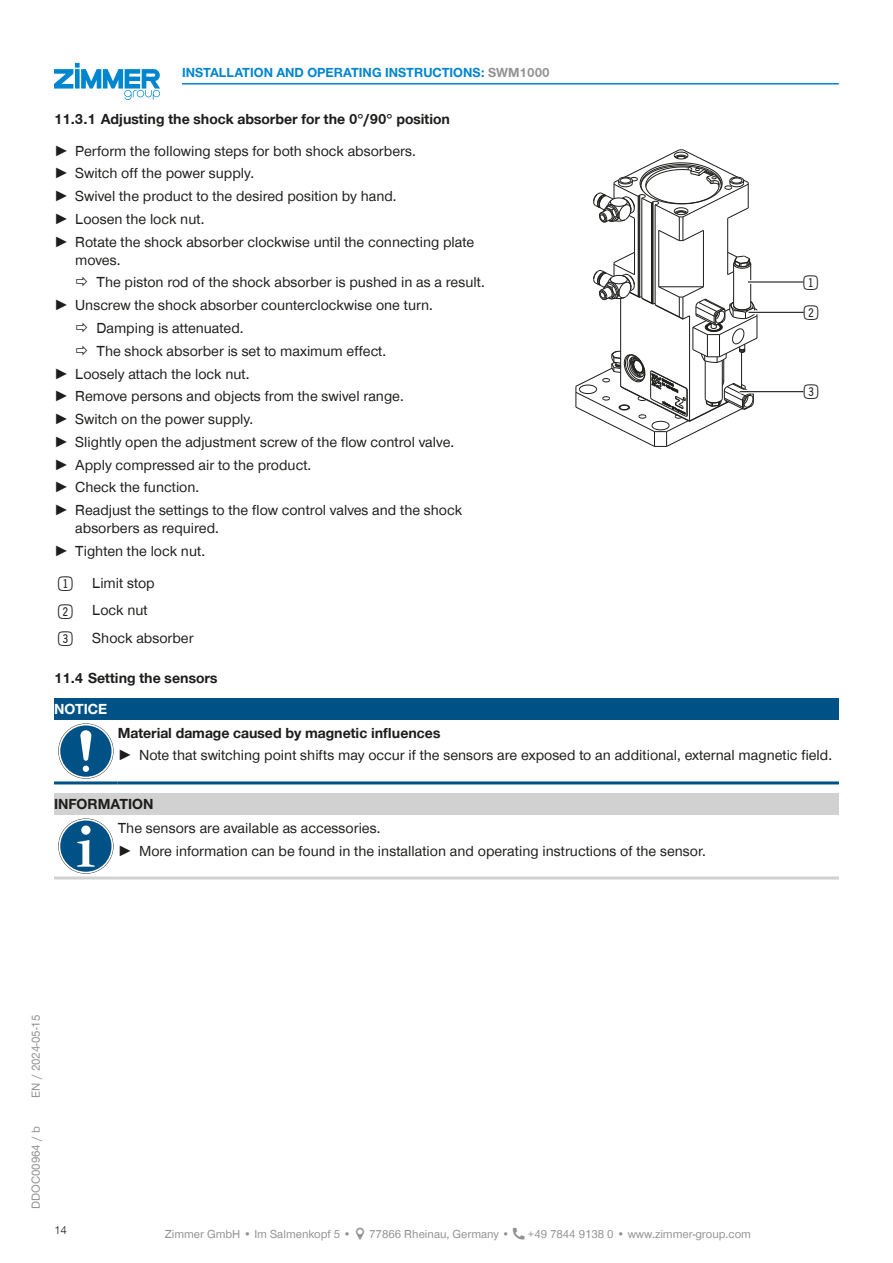
<style>
.page{position:relative;width:893px;height:1263px;background:#fff}
.page>*{position:absolute;margin:0;border:0;box-sizing:border-box;transform-origin:0 0}
.CB_AF_TD-Tabelle-linksbuendig{font:24px/30.3px "Double Digits Super Square";color:#1d1d1b}
.CB_AF_TD-Text{font:15px/18px "Zimmer Group Sans Global";color:#1d1d1b}
.CB_AF_TD-Text-2{font:700 15px "Zimmer Group Sans Global";color:#1d1d1b}
.CB_AF_TD-Tabelle-linksbuendig-2{font:15px "Zimmer Group Sans Global";color:#1d1d1b}
.CB_AF_TD-Signalwort{font:700 15px "Zimmer Group Sans Global";color:#1d1d1b}
.CB_AF_TD-Signalwort-2{font:700 15px "Zimmer Group Sans Global";color:#fff}
.CB_AF_TD-Kopfzeile{font:700 13.5px "Zimmer Group Sans Global";color:#0086ce}
.CB_AF_TD-Fusszeile{font:12px "Zimmer Group Sans Global";color:#939292}
.CB_AF_TD-Seitenrand{font:12px "Zimmer Group Sans";color:#939292}
.CB_AF_Seitenzahl_links{font:300 12px "Zimmer Group Sans";color:#1d1d1b}
.s1{color:#939292}
.s2{font-family:"Zimmer Group Sans"}
</style>
<div class="page">
<svg style="left:54px;top:63px;width:106px;height:37px"></svg>
<hr style="left:634px;top:218px;width:1px;height:57px;background:#1d1d1b">
<hr style="left:638px;top:196px;width:1px;height:100px;background:#1d1d1b">
<hr style="left:639px;top:195px;width:1px;height:102px;background:#1d1d1b">
<hr style="left:641px;top:198px;width:1px;height:100px;background:#1d1d1b">
<hr style="left:651px;top:203px;width:1px;height:100px;background:#1d1d1b">
<hr style="left:652px;top:203px;width:1px;height:101px;background:#1d1d1b">
<hr style="left:653px;top:202px;width:1px;height:102px;background:#1d1d1b">
<hr style="left:655px;top:205px;width:1px;height:100px;background:#1d1d1b">
<hr style="left:658px;top:230px;width:1px;height:57px;background:#1d1d1b">
<hr style="left:703px;top:230px;width:1px;height:57px;background:#1d1d1b">
<hr style="left:727px;top:218px;width:1px;height:57px;background:#1d1d1b">
<svg style="left:575px;top:251px;width:183px;height:196px"></svg>
<svg style="left:593px;top:149px;width:156px;height:92px"></svg>
<hr style="left:748px;top:280px;width:55px;height:4px;background:#fff">
<hr style="left:748px;top:281px;width:55px;height:2px;background:#1d1d1b">
<svg style="left:748px;top:310px;width:56px;height:4px"></svg>
<hr style="left:748px;top:312px;width:56px;height:1px;background:#1d1d1b">
<hr style="left:740px;top:390px;width:63px;height:3px;background:#fff">
<hr style="left:740px;top:391px;width:63px;height:1px;background:#1d1d1b">
<div style="left:54px;top:698px;width:785px;height:21px;background:#005286"></div>
<hr style="left:54px;top:781px;width:64px;height:3px;background:#005286">
<hr style="left:118px;top:781px;width:721px;height:3px;background:#005286">
<svg style="left:58px;top:723px;width:56px;height:56px"></svg>
<svg style="left:59px;top:724px;width:54px;height:54px"></svg>
<div style="left:60px;top:725px;width:52px;height:52px;background:#005286;border-radius:50%"></div>
<div style="left:83px;top:765px;width:6px;height:7px;background:#fff;border-radius:50%"></div>
<svg style="left:80px;top:730px;width:11px;height:31px"></svg>
<div style="left:54px;top:793px;width:785px;height:21px;background:#d1d1d1"></div>
<hr style="left:54px;top:876px;width:64px;height:3px;background:#d1d1d1">
<hr style="left:118px;top:876px;width:721px;height:3px;background:#d1d1d1">
<svg style="left:58px;top:818px;width:56px;height:56px"></svg>
<svg style="left:59px;top:819px;width:54px;height:54px"></svg>
<div style="left:60px;top:820px;width:52px;height:52px;background:#005286;border-radius:50%"></div>
<svg style="left:77px;top:840px;width:18px;height:27px"></svg>
<div style="left:81px;top:825px;width:9px;height:10px;background:#fff;border-radius:50%"></div>
<hr style="left:182px;top:83px;width:657px;height:2px;background:#0086ce">
<p class="CB_AF_TD-Kopfzeile" style="left:182px;top:65px;width:369px">INSTALLATION AND OPERATING INSTRUCTIONS: <span class="s1">SWM1000</span></p>
<p class="CB_AF_TD-Text-2" style="left:54px;top:110px;width:398px">11.3.1 Adjusting the shock absorber for the 0°/90° position</p>
<p class="CB_AF_TD-Text" style="left:54px;top:141px;width:363px"><span class="s2">►</span> Perform the following steps for both shock absorbers.</p>
<p class="CB_AF_TD-Text" style="left:54px;top:164px;width:202px"><span class="s2">►</span> Switch off the power supply.</p>
<p class="CB_AF_TD-Text" style="left:54px;top:187px;width:344px"><span class="s2">►</span> Swivel the product to the desired position by hand.</p>
<p class="CB_AF_TD-Text" style="left:54px;top:210px;width:152px"><span class="s2">►</span> Loosen the lock nut.</p>
<p class="CB_AF_TD-Text" style="left:75px;top:233px;width:400px;text-indent:-21px"><span class="s2">►</span> Rotate the shock absorber clockwise until the connecting plate moves.</p>
<p class="CB_AF_TD-Text" style="left:97px;top:273px;width:390px">The piston rod of the shock absorber is pushed in as a result.</p>
<p class="CB_AF_TD-Text" style="left:54px;top:296px;width:380px"><span class="s2">►</span> Unscrew the shock absorber counterclockwise one turn.</p>
<p class="CB_AF_TD-Text" style="left:97px;top:319px;width:149px">Damping is attenuated.</p>
<p class="CB_AF_TD-Text" style="left:97px;top:342px;width:291px">The shock absorber is set to maximum effect.</p>
<p class="CB_AF_TD-Text" style="left:54px;top:364px;width:197px"><span class="s2">►</span> Loosely attach the lock nut.</p>
<p class="CB_AF_TD-Text" style="left:54px;top:387px;width:351px"><span class="s2">►</span> Remove persons and objects from the swivel range.</p>
<p class="CB_AF_TD-Text" style="left:54px;top:410px;width:201px"><span class="s2">►</span> Switch on the power supply.</p>
<p class="CB_AF_TD-Text" style="left:54px;top:433px;width:402px"><span class="s2">►</span> Slightly open the adjustment screw of the flow control valve.</p>
<p class="CB_AF_TD-Text" style="left:54px;top:455px;width:259px"><span class="s2">►</span> Apply compressed air to the product.</p>
<p class="CB_AF_TD-Text" style="left:54px;top:478px;width:147px"><span class="s2">►</span> Check the function.</p>
<p class="CB_AF_TD-Text" style="left:75px;top:501px;width:388px;text-indent:-21px"><span class="s2">►</span> Readjust the settings to the flow control valves and the shock absorbers as required.</p>
<p class="CB_AF_TD-Text" style="left:54px;top:542px;width:153px"><span class="s2">►</span> Tighten the lock nut.</p>
<p class="CB_AF_TD-Tabelle-linksbuendig" style="left:58px;top:567px;width:20px">1</p>
<p class="CB_AF_TD-Tabelle-linksbuendig-2" style="left:92px;top:573px;width:64px">Limit stop</p>
<p class="CB_AF_TD-Tabelle-linksbuendig" style="left:58px;top:595px;width:20px">2</p>
<p class="CB_AF_TD-Tabelle-linksbuendig-2" style="left:92px;top:601px;width:57px">Lock nut</p>
<p class="CB_AF_TD-Tabelle-linksbuendig" style="left:58px;top:622px;width:20px">3</p>
<p class="CB_AF_TD-Tabelle-linksbuendig-2" style="left:92px;top:629px;width:103px">Shock absorber</p>
<p class="CB_AF_TD-Text-2" style="left:54px;top:669px;width:165px">11.4 Setting the sensors</p>
<p class="CB_AF_TD-Signalwort-2" style="left:54px;top:700px;width:55px">NOTICE</p>
<p class="CB_AF_TD-Text-2" style="left:118px;top:724px;width:324px">Material damage caused by magnetic influences</p>
<p class="CB_AF_TD-Text" style="left:118px;top:746px;width:716px"><span class="s2">►</span> Note that switching point shifts may occur if the sensors are exposed to an additional, external magnetic field.</p>
<p class="CB_AF_TD-Signalwort" style="left:54px;top:795px;width:101px">INFORMATION</p>
<p class="CB_AF_TD-Text" style="left:118px;top:818px;width:264px">The sensors are available as accessories.</p>
<p class="CB_AF_TD-Text" style="left:118px;top:841px;width:590px"><span class="s2">►</span> More information can be found in the installation and operating instructions of the sensor.</p>
<p class="CB_AF_TD-Tabelle-linksbuendig" style="left:803px;top:266px;width:21px">1<br>2</p>
<p class="CB_AF_TD-Tabelle-linksbuendig" style="left:804px;top:375px;width:20px">3</p>
<p class="CB_AF_TD-Seitenrand" style="left:28px;top:1097px;width:84px;rotate:-90deg">EN / 2024-05-15</p>
<p class="CB_AF_TD-Seitenrand" style="left:28px;top:1209px;width:84px;rotate:-90deg">DDOC00964 / b</p>
<p class="CB_AF_Seitenzahl_links" style="left:54px;top:1222px;width:15px">14</p>
<p class="CB_AF_TD-Fusszeile" style="left:165px;top:1227px;width:188px">Zimmer GmbH • Im Salmenkopf 5 •</p>
<p class="CB_AF_TD-Fusszeile" style="left:369px;top:1227px;width:142px">77866 Rheinau, Germany •</p>
<p class="CB_AF_TD-Fusszeile" style="left:528px;top:1227px;width:225px">+49 7844 9138 0 • www.zimmer-group.com</p>
</div>
